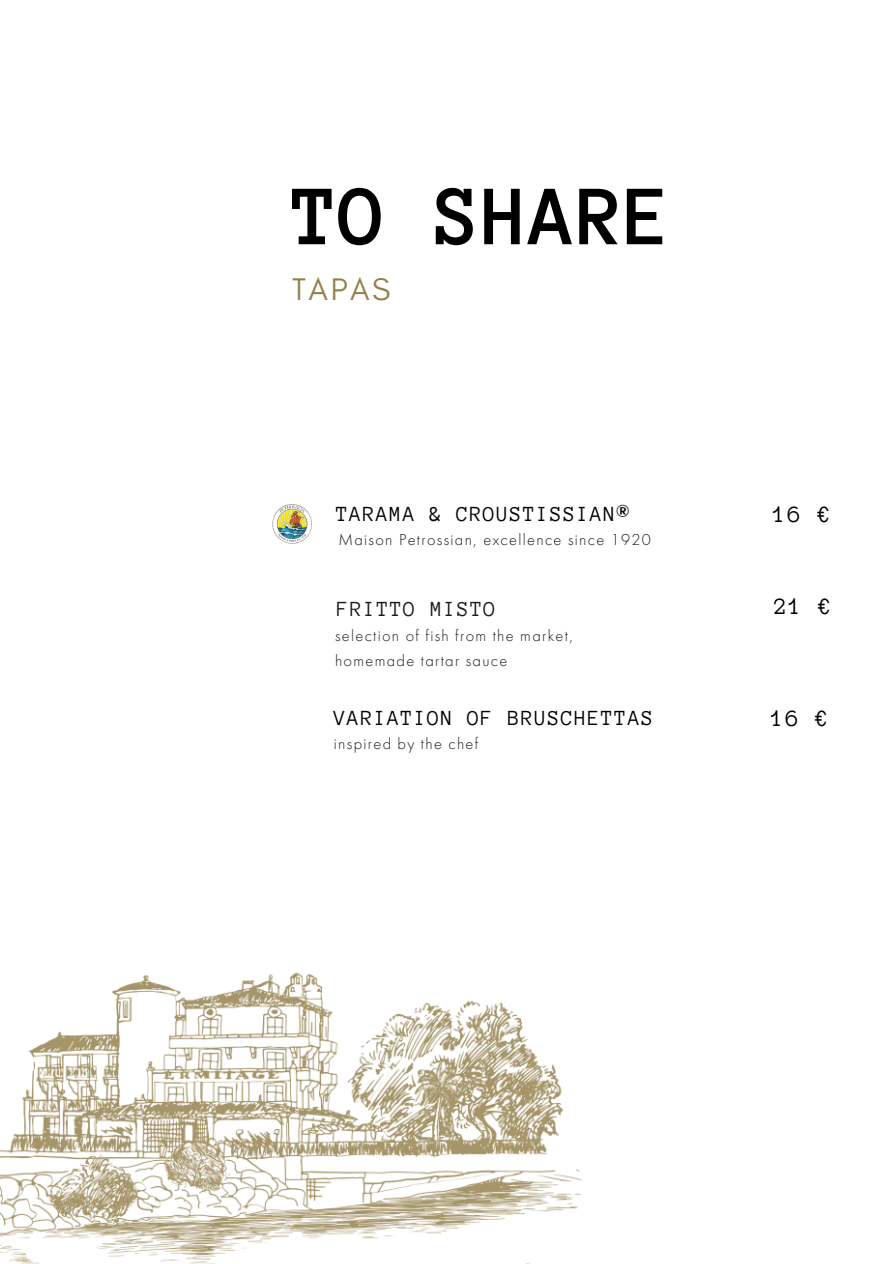
<style>
.page{position:relative;width:894px;height:1264px;background:#fff}
.page>*{position:absolute;margin:0;border:0;box-sizing:border-box;transform-origin:0 0}
.t1{font:700 87px "Anonymous Pro";color:#000}
.t2{font:31.8px "Glacial Indifference";letter-spacing:.08em;color:#95804a}
.t3{font:24.3px "Anonymous Pro";color:#000}
.t4{font:22.05px "Anonymous Pro";letter-spacing:.06em;color:#000}
.t5{font:22.05px "Anonymous Pro";letter-spacing:.06em;color:#1a1a1a}
.t6{font:300 16.5px "Futura PT";letter-spacing:.08em;color:#1a1a1a}
</style>
<div class="page">
<img style="left:272px;top:504px;width:40px;height:40px">
<img style="left:0;top:972px;width:583px;height:291px">
<h2 class="t1" style="left:292px;top:173px;width:381px">TO SHARE</h2>
<p class="t2" style="left:292px;top:269px;width:100px">TAPAS</p>
<p class="t4" style="left:336px;top:503px;width:294px">TARAMA &amp; CROUSTISSIAN®</p>
<p class="t3" style="left:773px;top:502px;width:59px">16 €</p>
<p class="t6" style="left:338px;top:529px;width:314px">Maison Petrossian, excellence since 1920</p>
<h3 class="t5" style="left:336px;top:598px;width:160px">FRITTO MISTO</h3>
<h3 class="t3" style="left:773px;top:594px;width:59px">21 €</h3>
<h3 class="t6" style="left:335px;top:625px;width:239px">selection of fish from the market,</h3>
<h3 class="t6" style="left:335px;top:650px;width:174px">homemade tartar sauce</h3>
<h3 class="t4" style="left:334px;top:707px;width:321px">VARIATION OF BRUSCHETTAS</h3>
<p class="t3" style="left:770px;top:706px;width:59px">16 €</p>
<h3 class="t6" style="left:334px;top:732px;width:146px">inspired by the chef</h3>
</div>
